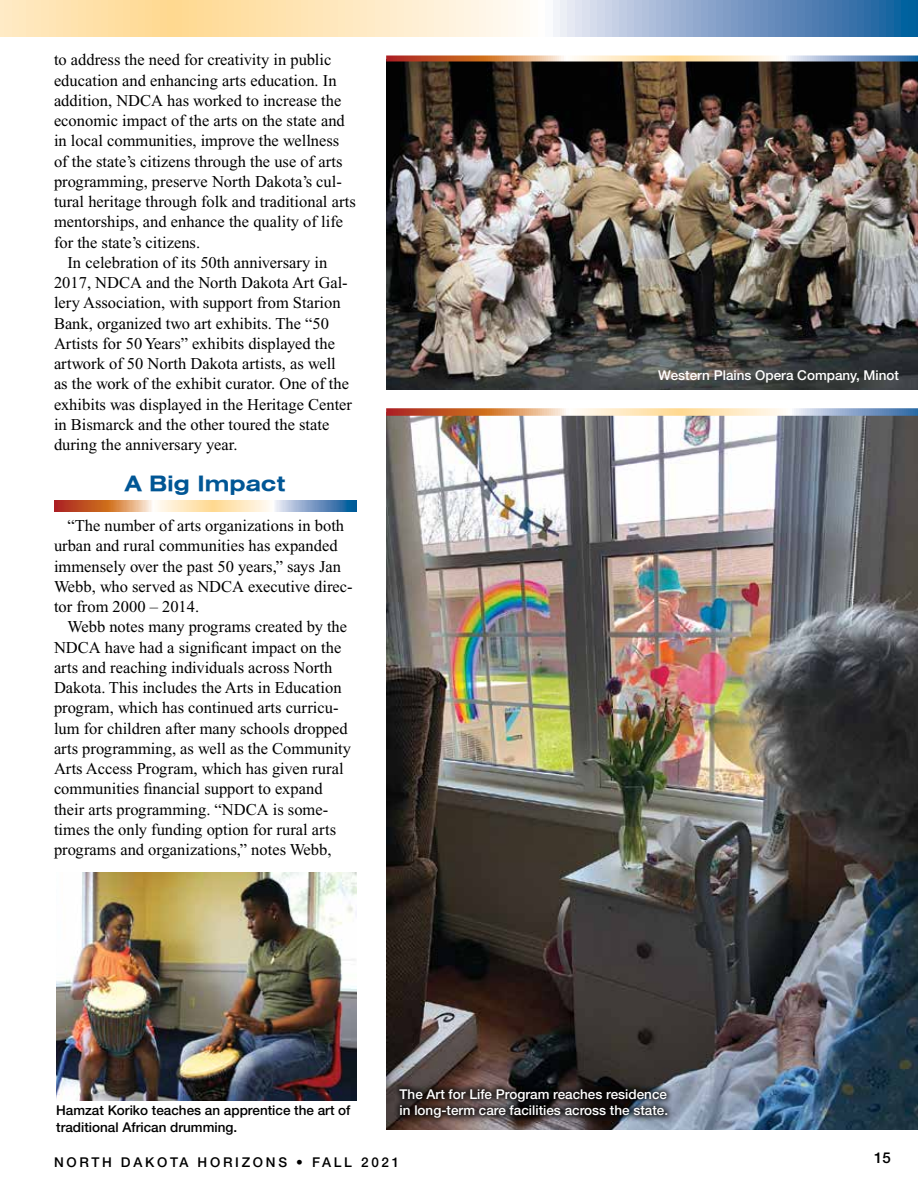
<style>
.page{position:relative;width:918px;height:1188px;background:#fff}
.page>*{position:absolute;margin:0;border:0;box-sizing:border-box;transform-origin:0 0}
.t1{font:21px "Swiss 721 Bold Extended BT";color:#005695}
.t2{font:16.5px/20.2px "Times New Roman";color:#000}
.t3{font:500 15px "Helvetica Neue";color:#000}
.t4{font:500 13.5px/16.2px "Helvetica Neue";color:#fff}
.t5{font:500 13.5px/16.2px "Helvetica Neue";color:#000}
.t6{font:500 13.5px "Helvetica Neue";letter-spacing:.2em;color:#000}
</style>
<div class="page">
<svg style="left:54px;top:500px;width:302px;height:12px;background:#c9af9c"></svg>
<img style="left:386px;top:416px;width:532px;height:713px">
<img style="left:386px;top:62px;width:532px;height:328px">
<img style="left:56px;top:872px;width:300px;height:229px">
<svg style="left:0;top:0;width:918px;height:37px;background:#cbcac0"></svg>
<svg style="left:386px;top:56px;width:532px;height:6px;background:#c1a591"></svg>
<svg style="left:386px;top:408px;width:532px;height:8px;background:#d3b5a0"></svg>
<div style="left:392px;top:1082px;width:283px;height:43px;background:#000;opacity:.75"></div>
<p class="t2" style="left:54px;top:50px;width:279px">to address the need for creativity in public</p>
<p class="t2" style="left:54px;top:70px;width:284px">education and enhancing arts education. In</p>
<p class="t2" style="left:54px;top:90px;width:289px">addition, NDCA has worked to increase the</p>
<p class="t2" style="left:54px;top:111px;width:292px">economic impact of the arts on the state and</p>
<p class="t2" style="left:54px;top:131px;width:287px">in local communities, improve the wellness</p>
<p class="t2" style="left:54px;top:151px;width:290px">of the state’s citizens through the use of arts</p>
<p class="t2" style="left:54px;top:171px;width:289px">programming, preserve North Dakota’s cul-</p>
<p class="t2" style="left:54px;top:192px;width:303px">tural heritage through folk and traditional arts</p>
<p class="t2" style="left:54px;top:212px;width:291px">mentorships, and enhance the quality of life</p>
<p class="t2" style="left:54px;top:232px;width:148px">for the state’s citizens.</p>
<p class="t2" style="left:67px;top:252px;width:261px">In celebration of its 50th anniversary in</p>
<p class="t2" style="left:54px;top:273px;width:295px">2017, NDCA and the North Dakota Art Gal-</p>
<p class="t2" style="left:54px;top:293px;width:288px">lery Association, with support from Starion</p>
<p class="t2" style="left:54px;top:313px;width:277px">Bank, organized two art exhibits. The “50</p>
<p class="t2" style="left:54px;top:333px;width:283px">Artists for 50 Years” exhibits displayed the</p>
<p class="t2" style="left:54px;top:354px;width:283px">artwork of 50 North Dakota artists, as well</p>
<p class="t2" style="left:54px;top:374px;width:297px">as the work of the exhibit curator. One of the</p>
<p class="t2" style="left:54px;top:394px;width:300px">exhibits was displayed in the Heritage Center</p>
<p class="t2" style="left:54px;top:414px;width:277px">in Bismarck and the other toured the state</p>
<p class="t2" style="left:54px;top:435px;width:185px">during the anniversary year.</p>
<p class="t1" style="left:125px;top:471px;width:162px">A Big Impact</p>
<p class="t2" style="left:54px;top:516px;width:300px;text-indent:13px">“The number of arts organizations in both urban and rural communities has expanded immensely over the past 50 years,” says Jan Webb, who served as NDCA executive direc&shy;tor from 2000 – 2014.</p>
<p class="t2" style="left:54px;top:617px;width:299px;text-indent:13px">Webb notes many programs created by the NDCA have had a significant impact on the arts and reaching individuals across North Dakota. This includes the Arts in Education program, which has continued arts curricu&shy;lum for children after many schools dropped arts programming, as well as the Community Arts Access Program, which has given rural communities financial support to expand their arts programming. “NDCA is some&shy;times the only funding option for rural arts programs and organizations,” notes Webb,</p>
<p class="t4" style="left:658px;top:367px;width:242px">Western Plains Opera Company, Minot</p>
<p class="t5" style="left:56px;top:1102px;width:296px">Hamzat Koriko teaches an apprentice the art of traditional African drumming.</p>
<p class="t4" style="left:400px;top:1086px;width:270px">The Art for Life Program reaches residence in long-term care facilities across the state.</p>
<p class="t6" style="left:54px;top:1154px;width:347px">NORTH DAKOTA HORIZONS • FALL 2021</p>
<p class="t3" style="left:874px;top:1149px;width:18px">15</p>
</div>
